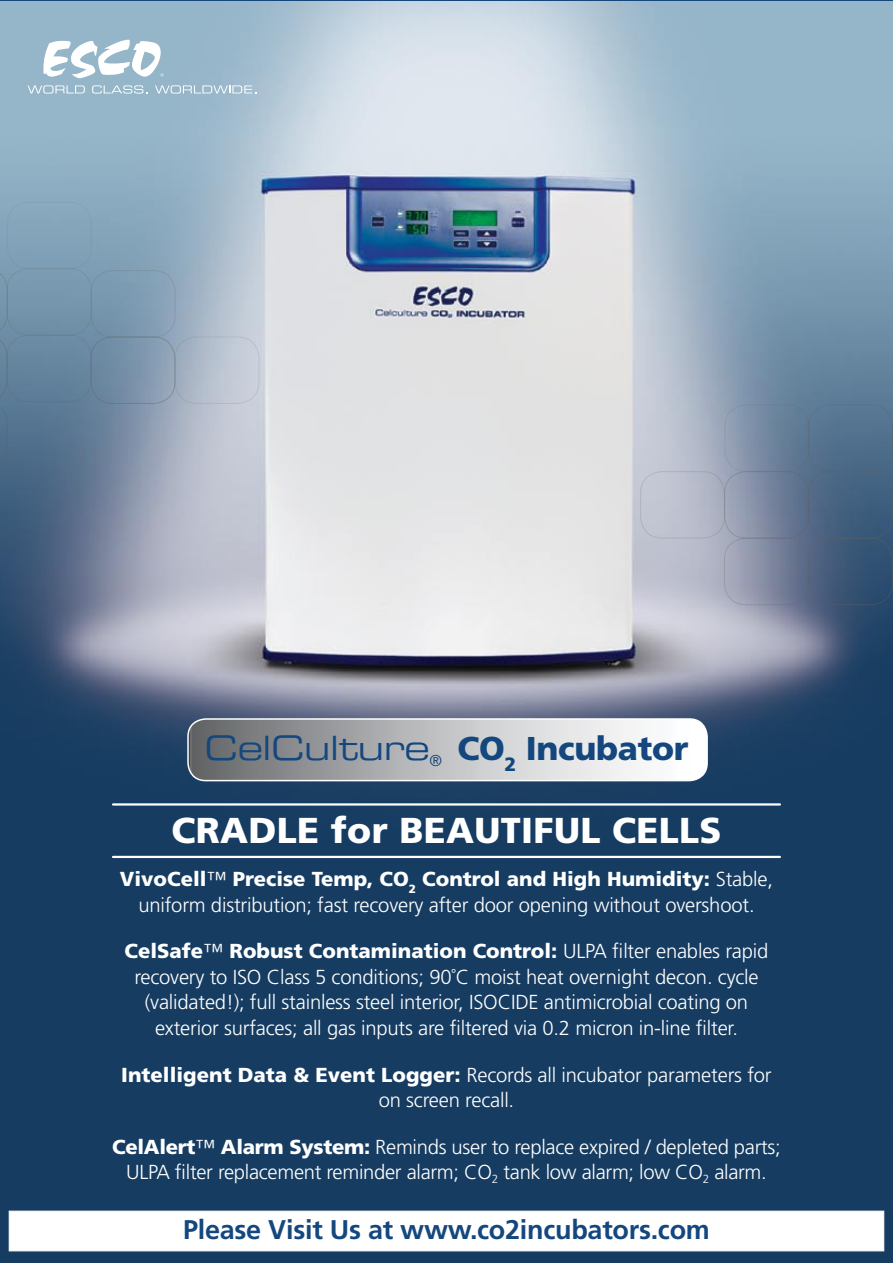
<style>
.page{position:relative;width:893px;height:1263px;background:#fff}
.page>*{position:absolute;margin:0;border:0;box-sizing:border-box;transform-origin:0 0}
.t1{font:900 36px "Frutiger LT Std";letter-spacing:.01em;color:#fff}
.t2{font:900 33px "Frutiger LT Std";letter-spacing:-.01em;color:#14477e}
.t3{font:700 27px "Frutiger LT Std";letter-spacing:-.01em;color:#14477e}
.t4{font:300 20.25px/25.5px "Frutiger LT Std";letter-spacing:-.01em;color:#fff;text-align:center}
.s1{font-family:"Eurostile Extended Two";font-weight:400}
.s2{font-weight:900}
</style>
<div class="page">
<img style="left:0;top:1px;width:893px;height:1262px">
<svg style="left:188px;top:719px;width:519px;height:62px"></svg>
<div style="left:187px;top:718px;width:521px;height:63px;border:2px solid #fff;border-radius:18px"></div>
<svg style="left:28px;top:85px;width:57px;height:9px"></svg>
<svg style="left:92px;top:85px;width:56px;height:9px"></svg>
<svg style="left:155px;top:85px;width:101px;height:9px"></svg>
<svg style="left:43px;top:40px;width:121px;height:38px"></svg>
<hr style="left:113px;top:856px;width:667px;height:2px;background:#fff">
<hr style="left:113px;top:803px;width:667px;height:2px;background:#fff">
<div style="left:9px;top:1211px;width:875px;height:40px;background:#fff;border:1px solid #fff"></div>
<hr style="left:0;top:0;width:893px;height:1px;background:#14477e">
<div style="left:724px;top:404px;width:85px;height:68px;border:1px solid #5f6162;border-radius:22px"></div>
<div style="left:808px;top:404px;width:85px;height:68px;border:1px solid #5f6162;border-radius:22px"></div>
<div style="left:640px;top:471px;width:85px;height:67px;border:1px solid #5f6162;border-radius:22px"></div>
<div style="left:724px;top:471px;width:85px;height:67px;border:1px solid #5f6162;border-radius:22px"></div>
<div style="left:808px;top:471px;width:85px;height:67px;border:1px solid #5f6162;border-radius:22px"></div>
<div style="left:808px;top:538px;width:85px;height:67px;border:1px solid #5f6162;border-radius:22px"></div>
<div style="left:724px;top:538px;width:85px;height:67px;border:1px solid #5f6162;border-radius:22px"></div>
<svg style="left:892px;top:338px;width:1px;height:134px"></svg>
<div style="left:7px;top:202px;width:85px;height:67px;border:1px solid #5f6162;border-radius:22px"></div>
<svg style="left:0;top:268px;width:8px;height:201px;background:#62819a"></svg>
<div style="left:7px;top:268px;width:84px;height:68px;border:1px solid #5f6162;border-radius:22px"></div>
<div style="left:91px;top:270px;width:84px;height:67px;border:1px solid #5f6162;border-radius:22px"></div>
<div style="left:91px;top:337px;width:84px;height:67px;border:1px solid #5f6162;border-radius:22px"></div>
<div style="left:175px;top:337px;width:84px;height:67px;border:1px solid #5f6162;border-radius:22px"></div>
<div style="left:7px;top:335px;width:84px;height:67px;border:1px solid #5f6162;border-radius:22px"></div>
<h2 class="t2" style="left:205px;top:729px;width:485px"><span class="s1">CelCulture</span><sub>®</sub> CO<sub>2</sub> Incubator</h2>
<h1 class="t1" style="left:171px;top:808px;width:552px">CRADLE for BEAUTIFUL CELLS</h1>
<p class="t4" style="left:120px;top:867px;width:655px"><span class="s2">VivoCell</span>™ <span class="s2">Precise Temp, CO</span><sub>2</sub> <span class="s2">Control and High Humidity:</span> Stable, uniform distribution; fast recovery after door opening without overshoot.</p>
<p class="t4" style="left:125px;top:939px;width:645px"><span class="s2">CelSafe</span>™ <span class="s2">Robust Contamination Control:</span> ULPA filter enables rapid recovery to ISO Class 5 conditions; 90˚C moist heat overnight decon. cycle (validated!); full stainless steel interior, ISOCIDE antimicrobial coating on exterior surfaces; all gas inputs are filtered via 0.2 micron in-line filter.</p>
<p class="t4" style="left:121px;top:1062px;width:652px"><span class="s2">Intelligent Data &amp; Event Logger:</span> Records all incubator parameters for on screen recall.</p>
<p class="t4" style="left:112px;top:1134px;width:670px"><span class="s2">CelAlert</span>™ <span class="s2">Alarm System:</span> Reminds user to replace expired / depleted parts;<br>ULPA filter replacement reminder alarm; CO<sub>2</sub> tank low alarm; low CO<sub>2</sub> alarm.</p>
<h3 class="t3" style="left:183px;top:1214px;width:528px">Please Visit Us at www.co2incubators.com</h3>
</div>
